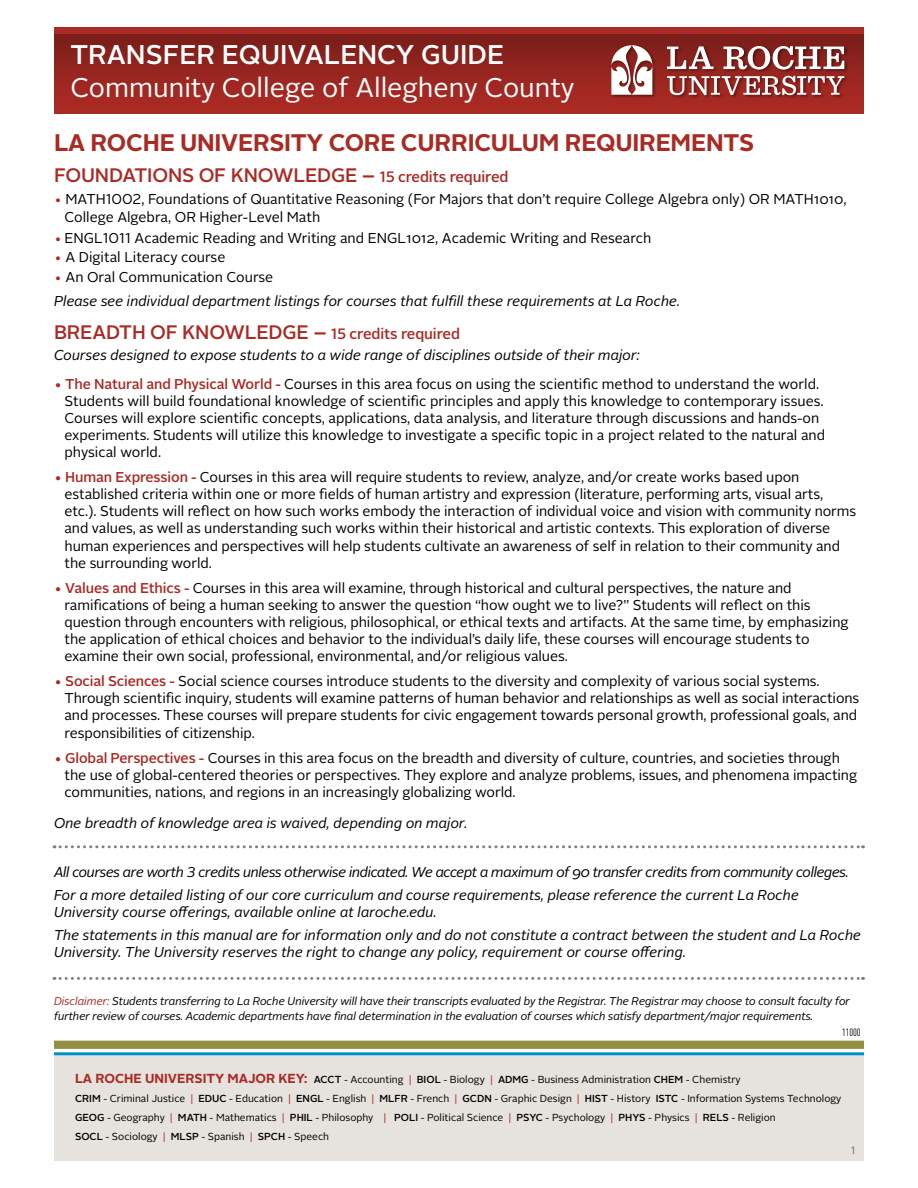
<style>
.page{position:relative;width:918px;height:1188px;background:#fff}
.page>*{position:absolute;margin:0;border:0;box-sizing:border-box;transform-origin:0 0}
.t1{font:27px "Alright Sans";color:#fff}
.t2{font:500 27px "Alright Sans";color:#fff}
.t3{font:700 24px "Alright Sans";letter-spacing:-.01em;color:#aa2a24}
.t4{font:500 19.5px "Alright Sans";letter-spacing:-.01em;color:#aa2a24}
.t5{font:14.25px/17.1px "Alright Sans";letter-spacing:-.005em;color:#000}
.t6{font:italic 14.25px/24px "Alright Sans";color:#000}
.t7{font:italic 14.25px/23.1px "Alright Sans";letter-spacing:-.03em;color:#000}
.t8{font:italic 11.25px/15.8px "Alright Sans";letter-spacing:-.01em;color:#000}
.t9{font:10.5px "DIN Cond";letter-spacing:-.01em;color:#000}
.t10{font:500 10.5px "DIN";color:#857f7b}
.t11{font:10.2px/18.9px "Alright Sans";color:#000}
.s1{font-size:21px}
.s2{font-size:15px}
.s3{color:#aa2a24}
.s4{font-style:normal;color:#aa2a24}
.s5{font-style:normal}
.s6{font-weight:500;color:#aa2a24}
.s7{font-weight:700;font-size:13.05px;color:#aa2a24}
.s8{font-weight:500}
</style>
<div class="page">
<div style="left:54px;top:27px;width:810px;height:86px;background:#aa2a24"></div>
<div style="left:54px;top:1055px;width:810px;height:106px;background:#e6e2de"></div>
<hr style="left:54px;top:1052px;width:810px;height:3px;background:#0092c8">
<div style="left:54px;top:1041px;width:810px;height:8px;background:#929042"></div>
<svg style="left:54px;top:845px;width:809px;height:3px"></svg>
<svg style="left:54px;top:977px;width:809px;height:3px"></svg>
<div style="left:54px;top:34px;width:810px;height:76px;background:linear-gradient(to bottom,#7a1e19,#ae2b24)"></div>
<div style="left:611px;top:45px;width:237px;height:54px;background:#000;opacity:.4"></div>
<svg style="left:611px;top:45px;width:45px;height:50px;background:#c59b98"></svg>
<svg style="left:667px;top:46px;width:47px;height:23px"></svg>
<svg style="left:724px;top:46px;width:120px;height:24px;background:#b27d7a"></svg>
<svg style="left:667px;top:76px;width:177px;height:19px"></svg>
<h1 class="t2" style="left:70px;top:36px;width:435px">TRANSFER EQUIVALENCY GUIDE</h1>
<h1 class="t1" style="left:70px;top:69px;width:506px">Community College of Allegheny County</h1>
<h2 class="t3" style="left:54px;top:126px;width:702px">LA ROCHE UNIVERSITY CORE CURRICULUM REQUIREMENTS</h2>
<h3 class="t4" style="left:54px;top:162px;width:456px">FOUNDATIONS OF KNOWLEDGE <span class="s1">–</span> <span class="s2">15 credits required</span></h3>
<p class="t5" style="left:65px;top:190px;width:783px;line-height:18px;text-indent:-11px"><span class="s3">•</span> MATH1002, Foundations of Quantitative Reasoning (For Majors that don’t require College Algebra only) OR MATH1010,<br>College Algebra, OR Higher-Level Math</p>
<p class="t5" style="left:54px;top:230px;width:599px"><span class="s3">•</span> ENGL1011 Academic Reading and Writing and ENGL1012, Academic Writing and Research</p>
<p class="t5" style="left:54px;top:249px;width:173px"><span class="s3">•</span> A Digital Literacy course</p>
<p class="t6" style="left:54px;top:265px;width:628px"><span class="s4">•</span> <span class="s5">An Oral Communication Course<br></span>Please see individual department listings for courses that fulfill these requirements at La Roche.</p>
<h3 class="t4" style="left:54px;top:319px;width:408px">BREADTH OF KNOWLEDGE <span class="s1">–</span> <span class="s2">15 credits required</span></h3>
<p class="t6" style="left:54px;top:343px;width:587px">Courses designed to expose students to a wide range of disciplines outside of their major:</p>
<p class="t5" style="left:65px;top:375px;width:762px;text-indent:-11px"><span class="s6">• The Natural and Physical World -</span> Courses in this area focus on using the scientific method to understand the world.<br>Students will build foundational knowledge of scientific principles and apply this knowledge to contemporary issues.<br>Courses will explore scientific concepts, applications, data analysis, and literature through discussions and hands-on experiments. Students will utilize this knowledge to investigate a specific topic in a project related to the natural and physical world.</p>
<p class="t5" style="left:65px;top:469px;width:793px;text-indent:-11px"><span class="s6">• Human Expression -</span> Courses in this area will require students to review, analyze, and/or create works based upon established criteria within one or more fields of human artistry and expression (literature, performing arts, visual arts, etc.). Students will reflect on how such works embody the interaction of individual voice and vision with community norms and values, as well as understanding such works within their historical and artistic contexts. This exploration of diverse human experiences and perspectives will help students cultivate an awareness of self in relation to their community and the surrounding world.</p>
<p class="t5" style="left:65px;top:579px;width:786px;text-indent:-11px"><span class="s6">• Values and Ethics -</span> Courses in this area will examine, through historical and cultural perspectives, the nature and ramifications of being a human seeking to answer the question “how ought we to live?” Students will reflect on this question through encounters with religious, philosophical, or ethical texts and artifacts. At the same time, by emphasizing the application of ethical choices and behavior to the individual’s daily life, these courses will encourage students to examine their own social, professional, environmental, and/or religious values.</p>
<p class="t5" style="left:65px;top:673px;width:796px;text-indent:-11px"><span class="s6">• Social Sciences -</span> Social science courses introduce students to the diversity and complexity of various social systems.<br>Through scientific inquiry, students will examine patterns of human behavior and relationships as well as social interactions and processes. These courses will prepare students for civic engagement towards personal growth, professional goals, and responsibilities of citizenship.</p>
<p class="t5" style="left:65px;top:749px;width:794px;text-indent:-11px"><span class="s6">• Global Perspectives -</span> Courses in this area focus on the breadth and diversity of culture, countries, and societies through the use of global-centered theories or perspectives. They explore and analyze problems, issues, and phenomena impacting communities, nations, and regions in an increasingly globalizing world.</p>
<p class="t6" style="left:54px;top:811px;width:415px">One breadth of knowledge area is waived, depending on major.</p>
<p class="t7" style="left:54px;top:860px;width:796px">All courses are worth 3 credits unless otherwise indicated. We accept a maximum of 90 transfer credits from community colleges.<br>For a more detailed listing of our core curriculum and course requirements, please reference the current La Roche</p>
<p class="t6" style="left:54px;top:900px;width:809px;line-height:23.1px">University course offerings, available online at laroche.edu.<br>The statements in this manual are for information only and do not constitute a contract between the student and La Roche</p>
<p class="t6" style="left:54px;top:940px;width:634px">University. The University reserves the right to change any policy, requirement or course offering.</p>
<p class="t8" style="left:54px;top:993px;width:798px"><span class="s3">Disclaimer:</span> Students transferring to La Roche University will have their transcripts evaluated by the Registrar. The Registrar may choose to consult faculty for further review of courses. Academic departments have final determination in the evaluation of courses which satisfy department/major requirements.</p>
<p class="t9" style="left:842px;top:1026px;width:20px">11000</p>
<p class="t11" style="left:75px;top:1070px;width:768px"><span class="s7">LA ROCHE UNIVERSITY MAJOR KEY:</span> <span class="s8">ACCT</span> - Accounting <span class="s3">|</span> <span class="s8">BIOL</span> - Biology <span class="s3">|</span> <span class="s8">ADMG</span> - Business Administration <span class="s8">CHEM</span> - Chemistry<br><span class="s8">CRIM</span> - Criminal Justice <span class="s3">|</span> <span class="s8">EDUC</span> - Education <span class="s3">|</span> <span class="s8">ENGL</span> - English <span class="s3">|</span> <span class="s8">MLFR</span> - French <span class="s3">|</span> <span class="s8">GCDN</span> - Graphic Design <span class="s3">|</span> <span class="s8">HIST</span> - History <span class="s8">ISTC</span> - Information Systems Technology <span class="s8">GEOG</span> - Geography <span class="s3">|</span> <span class="s8">MATH</span> - Mathematics <span class="s3">|</span> <span class="s8">PHIL</span> - Philosophy <span class="s3">|</span> <span class="s8">POLI</span> - Political Science <span class="s3">|</span> <span class="s8">PSYC</span> - Psychology <span class="s3">|</span> <span class="s8">PHYS</span> - Physics <span class="s3">|</span> <span class="s8">RELS</span> - Religion<br><span class="s8">SOCL</span> - Sociology <span class="s3">|</span> <span class="s8">MLSP</span> - Spanish <span class="s3">|</span> <span class="s8">SPCH</span> - Speech</p>
<p class="t10" style="left:851px;top:1144px;width:7px">1</p>
</div>
